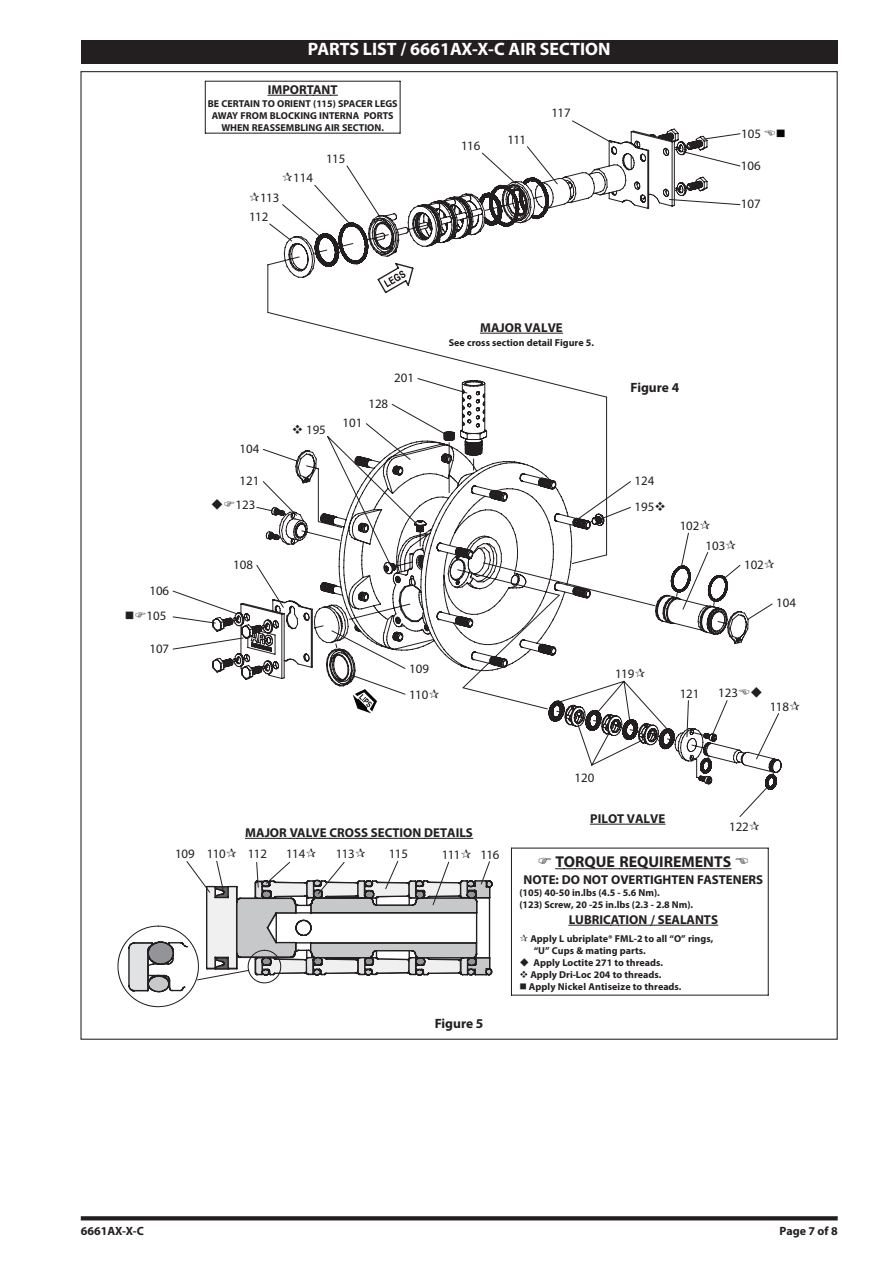
<style>
.page{position:relative;width:893px;height:1263px;background:#fff}
.page>*{position:absolute;margin:0;border:0;box-sizing:border-box;transform-origin:0 0}
.Table_Heading_White_bold_12{font:700 18px "Myriad Pro";color:#fff}
.t1{font:700 15.75px "Myriad Pro";color:#231f20}
.Graphic_Text{font:700 13.5px "Myriad Pro";color:#231f20}
.t2{font:12.9px/24.3px "Myriad Pro";color:#231f20;text-align:center}
.t3{font:700 12.9px "Myriad Pro";color:#231f20}
.t4{font:700 12px "Myriad Pro";color:#231f20}
.t5{font:700 10.05px/12px "Myriad Pro";color:#231f20;text-align:center}
</style>
<div class="page">
<svg style="left:81px;top:1216px;width:757px;height:4px;background:#2e2b2c"></svg>
<div style="left:81px;top:40px;width:757px;height:24px;background:#231f20"></div>
<hr style="left:590px;top:824px;width:75px;height:1px;background:#231f20">
<hr style="left:205px;top:81px;width:195px;height:1px;background:#231f20">
<hr style="left:400px;top:81px;width:1px;height:52px;background:#231f20">
<hr style="left:205px;top:133px;width:195px;height:1px;background:#231f20">
<hr style="left:205px;top:81px;width:1px;height:52px;background:#231f20">
<hr style="left:245px;top:838px;width:34px;height:1px;background:#231f20">
<svg style="left:279px;top:838px;width:50px;height:1px"></svg>
<hr style="left:329px;top:838px;width:32px;height:1px;background:#231f20">
<hr style="left:371px;top:838px;width:41px;height:1px;background:#231f20">
<svg style="left:412px;top:838px;width:12px;height:1px"></svg>
<hr style="left:424px;top:838px;width:49px;height:1px;background:#231f20">
<hr style="left:575px;top:868px;width:32px;height:1px;background:#231f20">
<svg style="left:607px;top:868px;width:12px;height:1px"></svg>
<hr style="left:619px;top:868px;width:112px;height:1px;background:#231f20">
<hr style="left:511px;top:847px;width:257px;height:1px;background:#231f20">
<hr style="left:768px;top:848px;width:1px;height:147px;background:#231f20">
<hr style="left:511px;top:995px;width:257px;height:1px;background:#231f20">
<hr style="left:511px;top:848px;width:1px;height:147px;background:#231f20">
<hr style="left:569px;top:925px;width:42px;height:1px;background:#231f20">
<svg style="left:611px;top:925px;width:40px;height:1px"></svg>
<hr style="left:651px;top:925px;width:67px;height:1px;background:#231f20">
<svg style="left:173px;top:591px;width:39px;height:15px"></svg>
<svg style="left:212px;top:449px;width:55px;height:231px"></svg>
<svg style="left:267px;top:128px;width:515px;height:662px"></svg>
<hr style="left:268px;top:95px;width:39px;height:1px;background:#231f20">
<svg style="left:307px;top:95px;width:31px;height:1px"></svg>
<svg style="left:282px;top:173px;width:10px;height:8px"></svg>
<svg style="left:555px;top:868px;width:20px;height:1px"></svg>
<svg style="left:212px;top:499px;width:23px;height:11px"></svg>
<svg style="left:765px;top:130px;width:17px;height:7px"></svg>
<svg style="left:293px;top:425px;width:9px;height:9px"></svg>
<svg style="left:118px;top:860px;width:375px;height:147px"></svg>
<svg style="left:327px;top:404px;width:447px;height:361px"></svg>
<p class="Table_Heading_White_bold_12" style="left:308px;top:38px;width:304px">PARTS LIST / 6661AX-X-C AIR SECTION</p>
<p class="t3" style="left:268px;top:81px;width:71px">IMPORTANT</p>
<p class="t5" style="left:208px;top:97px;width:191px">BE CERTAIN TO ORIENT (115) SPACER LEGS<br>AWAY FROM BLOCKING INTERNA PORTS<br>WHEN REASSEMBLING AIR SECTION.</p>
<p class="t2" style="left:260px;top:185px;width:21px">113</p>
<p class="t2" style="left:249px;top:204px;width:21px">112</p>
<p class="t2" style="left:293px;top:166px;width:21px">114</p>
<p class="t2" style="left:326px;top:146px;width:21px">115</p>
<p class="t2" style="left:461px;top:133px;width:21px">116</p>
<p class="t2" style="left:507px;top:127px;width:20px">111</p>
<p class="t2" style="left:551px;top:101px;width:21px">117</p>
<p class="t2" style="left:741px;top:121px;width:21px">105</p>
<p class="t2" style="left:741px;top:153px;width:21px">106</p>
<p class="t2" style="left:741px;top:191px;width:21px">107</p>
<p class="t2" style="left:149px;top:578px;width:21px">106</p>
<p class="t2" style="left:146px;top:604px;width:21px">105</p>
<p class="t2" style="left:149px;top:636px;width:21px">107</p>
<p class="t2" style="left:240px;top:436px;width:21px">104</p>
<p class="t2" style="left:236px;top:468px;width:25px">121<br>123</p>
<p class="t2" style="left:233px;top:552px;width:21px">108</p>
<p class="t2" style="left:306px;top:417px;width:21px">195</p>
<p class="t2" style="left:343px;top:410px;width:21px">101</p>
<p class="t2" style="left:394px;top:365px;width:21px">201</p>
<p class="t2" style="left:368px;top:391px;width:21px">128</p>
<p class="t3" style="left:480px;top:319px;width:84px">MAJOR VALVE</p>
<p class="t5" style="left:449px;top:336px;width:147px">See cross section detail Figure 5.</p>
<p class="t2" style="left:409px;top:656px;width:21px">109</p>
<p class="t2" style="left:409px;top:682px;width:21px">110</p>
<p class="Graphic_Text" style="left:630px;top:378px;width:50px">Figure 4</p>
<p class="t2" style="left:635px;top:468px;width:21px">124</p>
<p class="t2" style="left:635px;top:494px;width:21px">195</p>
<p class="t2" style="left:615px;top:662px;width:21px">119</p>
<p class="t2" style="left:680px;top:513px;width:21px">102</p>
<p class="t2" style="left:705px;top:533px;width:21px">103</p>
<p class="t2" style="left:744px;top:552px;width:21px">102</p>
<p class="t2" style="left:776px;top:591px;width:21px">104</p>
<p class="t2" style="left:680px;top:681px;width:21px">121</p>
<p class="t2" style="left:718px;top:680px;width:21px">123</p>
<p class="t2" style="left:770px;top:694px;width:21px">118</p>
<p class="t2" style="left:175px;top:841px;width:21px">109</p>
<p class="t3" style="left:245px;top:824px;width:229px">MAJOR VALVE CROSS SECTION DETAILS</p>
<p class="t2" style="left:207px;top:841px;width:21px">110</p>
<p class="t2" style="left:248px;top:842px;width:21px">112</p>
<p class="t2" style="left:286px;top:841px;width:21px">114</p>
<p class="t2" style="left:336px;top:841px;width:21px">113</p>
<p class="t2" style="left:389px;top:842px;width:21px">115</p>
<p class="t2" style="left:442px;top:842px;width:20px">111</p>
<p class="t2" style="left:480px;top:842px;width:21px">116</p>
<p class="Graphic_Text" style="left:435px;top:1015px;width:50px">Figure 5</p>
<p class="t2" style="left:574px;top:765px;width:21px">120</p>
<p class="t3" style="left:590px;top:810px;width:76px">PILOT VALVE</p>
<p class="t2" style="left:729px;top:814px;width:21px">122</p>
<p class="t1" style="left:555px;top:851px;width:177px">TORQUE REQUIREMENTS</p>
<p class="t3" style="left:523px;top:871px;width:241px">NOTE: DO NOT OVERTIGHTEN FASTENERS</p>
<p class="t5" style="left:519px;top:887px;width:175px;text-align:left">(105) 40-50 in.lbs (4.5 - 5.6 Nm).<br>(123) Screw, 20 -25 in.lbs (2.3 - 2.8 Nm).</p>
<p class="t3" style="left:569px;top:911px;width:151px">LUBRICATION / SEALANTS</p>
<p class="t5" style="left:530px;top:932px;width:184px">Apply L ubriplate® FML-2 to all “O” rings,</p>
<p class="t5" style="left:534px;top:944px;width:113px">“U” Cups &amp; mating parts.</p>
<p class="t5" style="left:534px;top:956px;width:131px">Apply Loctite 271 to threads.</p>
<p class="t5" style="left:530px;top:968px;width:133px">Apply Dri-Loc 204 to threads.</p>
<p class="t5" style="left:529px;top:980px;width:154px">Apply Nickel Antiseize to threads.</p>
<p class="t4" style="left:81px;top:1223px;width:65px">6661AX-X-C</p>
<p class="t4" style="left:780px;top:1223px;width:60px">Page 7 of 8</p>
</div>
